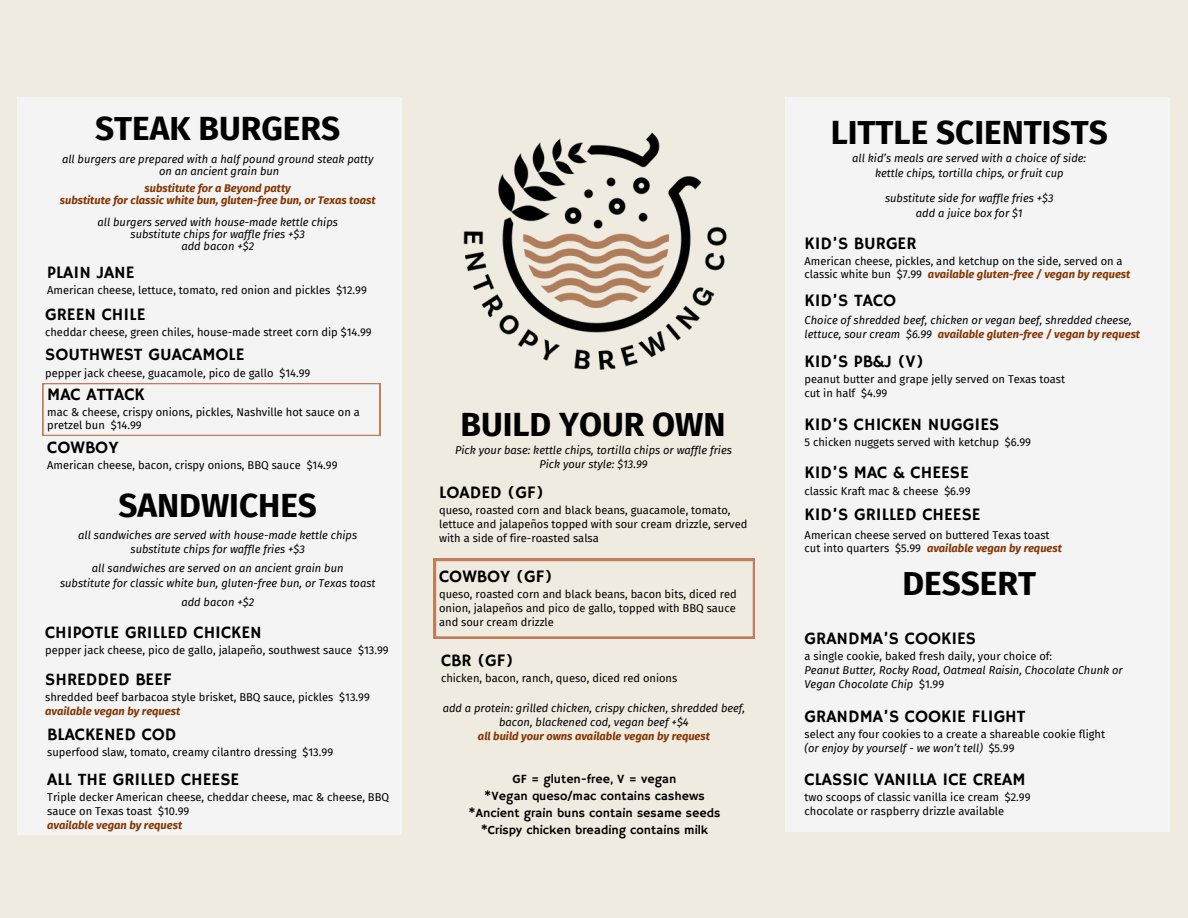
<style>
.page{position:relative;width:1188px;height:918px;background:#efebe1}
.page>*{position:absolute;margin:0;border:0;box-sizing:border-box;transform-origin:0 0}
.t1{font:700 33.3px "Fira Sans";color:#000}
.t2{font:17.4px "Hammersmith One";color:#000}
.t3{font:12.45px/17.2px "Hammersmith One";color:#000;text-align:center}
.t4{font:11.1px/14px "Fira Sans";color:#000}
.t5{font:italic 11.1px/14px "Fira Sans";color:#000}
.t6{font:italic 700 11.1px/12px "Fira Sans";color:#843703;text-align:center}
.s1{font-weight:700;color:#843703}
.s2{font-weight:400;font-style:normal;color:#000}
.s3{font-style:normal}
</style>
<div class="page">
<div style="left:18px;top:97px;width:384px;height:738px;background:#f4f4f4"></div>
<div style="left:785px;top:97px;width:385px;height:735px;background:#f4f4f4"></div>
<img style="left:463px;top:132px;width:264px;height:238px">
<svg style="left:43px;top:383px;width:337px;height:53px"></svg>
<svg style="left:434px;top:559px;width:321px;height:80px"></svg>
<h3 class="t1" style="left:95px;top:109px;width:246px">STEAK BURGERS</h3>
<p class="t5" style="left:62px;top:152px;width:313px">all burgers are prepared with a half pound ground steak patty</p>
<h3 class="t5" style="left:159px;top:164px;width:122px">on an ancient grain bun</h3>
<p class="t6" style="left:60px;top:182px;width:317px">substitute for a Beyond patty<br>substitute for classic white bun, gluten-free bun, or Texas toast</p>
<h3 class="t5" style="left:98px;top:215px;width:242px">all burgers served with house-made kettle chips</h3>
<p class="t5" style="left:131px;top:227px;width:176px">substitute chips for waffle fries +$3</p>
<h3 class="t5" style="left:181px;top:239px;width:74px">add bacon +$2</h3>
<p class="t4" style="left:47px;top:284px;width:321px">American cheese, lettuce, tomato, red onion and pickles $12.99</p>
<h3 class="t2" style="left:47px;top:263px;width:89px">PLAIN JANE</h3>
<h2 class="t2" style="left:45px;top:304px;width:102px">GREEN CHILE</h2>
<p class="t4" style="left:45px;top:325px;width:328px">cheddar cheese, green chiles, house-made street corn dip $14.99</p>
<p class="t2" style="left:45px;top:344px;width:201px">SOUTHWEST GUACAMOLE</p>
<p class="t4" style="left:45px;top:366px;width:267px">pepper jack cheese, guacamole, pico de gallo $14.99</p>
<p class="t2" style="left:47px;top:384px;width:99px">MAC ATTACK</p>
<p class="t4" style="left:47px;top:405px;width:314px">mac &amp; cheese, crispy onions, pickles, Nashville hot sauce on a pretzel bun $14.99</p>
<p class="t2" style="left:47px;top:437px;width:73px">COWBOY</p>
<p class="t4" style="left:47px;top:458px;width:292px">American cheese, bacon, crispy onions, BBQ sauce $14.99</p>
<p class="t1" style="left:118px;top:486px;width:200px">SANDWICHES</p>
<p class="t5" style="left:78px;top:528px;width:280px">all sandwiches are served with house-made kettle chips</p>
<p class="t5" style="left:131px;top:542px;width:176px">substitute chips for waffle fries +$3</p>
<h5 class="t5" style="left:92px;top:562px;width:253px">all sandwiches are served on an ancient grain bun</h5>
<h2 class="t5" style="left:60px;top:576px;width:317px">substitute for classic white bun, gluten-free bun, or Texas toast</h2>
<p class="t5" style="left:181px;top:595px;width:74px">add bacon +$2</p>
<p class="t4" style="left:45px;top:644px;width:345px">pepper jack cheese, pico de gallo, jalapeño, southwest sauce $13.99</p>
<p class="t2" style="left:45px;top:623px;width:218px">CHIPOTLE GRILLED CHICKEN</p>
<p class="t2" style="left:45px;top:669px;width:128px">SHREDDED BEEF</p>
<p class="t4" style="left:45px;top:690px;width:326px">shredded beef barbacoa style brisket, BBQ sauce, pickles $13.99</p>
<h3 class="t6" style="left:45px;top:705px;width:136px">available vegan by request</h3>
<p class="t2" style="left:47px;top:724px;width:131px">BLACKENED COD</p>
<h3 class="t4" style="left:47px;top:745px;width:287px">superfood slaw, tomato, creamy cilantro dressing $13.99</h3>
<p class="t2" style="left:47px;top:770px;width:194px">ALL THE GRILLED CHEESE</p>
<h3 class="t4" style="left:47px;top:791px;width:343px">Triple decker American cheese, cheddar cheese, mac &amp; cheese, BBQ sauce on Texas toast $10.99</h3>
<p class="t6" style="left:47px;top:819px;width:136px">available vegan by request</p>
<h1 class="t1" style="left:460px;top:405px;width:267px">BUILD YOUR OWN</h1>
<p class="t5" style="left:455px;top:443px;width:278px;text-align:center">Pick your base: kettle chips, tortilla chips or waffle fries<br>Pick your style: $13.99</p>
<p class="t2" style="left:439px;top:482px;width:106px">LOADED (GF)</p>
<h6 class="t4" style="left:439px;top:503px;width:310px">queso, roasted corn and black beans, guacamole, tomato, lettuce and jalapeños topped with sour cream drizzle, served with a side of fire-roasted salsa</h6>
<p class="t2" style="left:439px;top:566px;width:115px">COWBOY (GF)</p>
<p class="t4" style="left:439px;top:587px;width:299px;text-align:justify">queso, roasted corn and black beans, bacon bits, diced red onion, jalapeños and pico de gallo, topped with BBQ sauce and sour cream drizzle</p>
<h2 class="t2" style="left:441px;top:650px;width:74px">CBR (GF)</h2>
<p class="t4" style="left:441px;top:671px;width:238px">chicken, bacon, ranch, queso, diced red onions</p>
<h3 class="t5" style="left:443px;top:701px;width:304px">add a protein: grilled chicken, crispy chicken, shredded beef,</h3>
<p class="t5" style="left:499px;top:715px;width:191px">bacon, blackened cod, vegan beef +$4</p>
<p class="t6" style="left:478px;top:730px;width:234px">all build your owns available vegan by request</p>
<p class="t3" style="left:469px;top:771px;width:253px">GF = gluten-free, V = vegan<br>*Vegan queso/mac contains cashews *Ancient grain buns contain sesame seeds *Crispy chicken breading contains milk</p>
<p class="t1" style="left:831px;top:113px;width:279px">LITTLE SCIENTISTS</p>
<h3 class="t5" style="left:852px;top:152px;width:235px">all kid’s meals are served with a choice of side:</h3>
<p class="t5" style="left:875px;top:166px;width:190px">kettle chips, tortilla chips, or fruit cup</p>
<h3 class="t5" style="left:885px;top:192px;width:170px">substitute side for waffle fries +$3</h3>
<p class="t5" style="left:916px;top:206px;width:108px">add a juice box for $1</p>
<p class="t4" style="left:805px;top:254px;width:320px">American cheese, pickles, and ketchup on the side, served on a classic white bun $7.99</p>
<p class="t2" style="left:805px;top:234px;width:114px">KID’S BURGER</p>
<h3 class="t6" style="left:928px;top:269px;width:204px">available gluten-free / vegan by request</h3>
<h3 class="t2" style="left:805px;top:290px;width:93px">KID’S TACO</h3>
<p class="t5" style="left:805px;top:314px;width:337px">Choice of shredded beef, chicken or vegan beef, shredded cheese, lettuce, sour cream $6.99 <span class="s1">available gluten-free / vegan by request</span></p>
<h4 class="t2" style="left:805px;top:351px;width:121px">KID’S PB&amp;J (V)</h4>
<p class="t4" style="left:805px;top:372px;width:262px">peanut butter and grape jelly served on Texas toast</p>
<h1 class="t4" style="left:805px;top:386px;width:84px">cut in half $4.99</h1>
<h4 class="t2" style="left:805px;top:414px;width:196px">KID’S CHICKEN NUGGIES</h4>
<h3 class="t4" style="left:805px;top:435px;width:228px">5 chicken nuggets served with ketchup $6.99</h3>
<h4 class="t2" style="left:805px;top:463px;width:166px">KID’S MAC &amp; CHEESE</h4>
<h3 class="t4" style="left:805px;top:484px;width:167px">classic Kraft mac &amp; cheese $6.99</h3>
<p class="t2" style="left:805px;top:504px;width:177px">KID’S GRILLED CHEESE</p>
<h3 class="t4" style="left:805px;top:528px;width:246px">American cheese served on buttered Texas toast</h3>
<p class="t6" style="left:805px;top:543px;width:259px"><span class="s2">cut into quarters $5.99</span> available vegan by request</p>
<h3 class="t1" style="left:903px;top:564px;width:135px">DESSERT</h3>
<p class="t2" style="left:805px;top:629px;width:173px">GRANDMA’S COOKIES</p>
<p class="t4" style="left:805px;top:650px;width:249px">a single cookie, baked fresh daily, your choice of:</p>
<h3 class="t5" style="left:805px;top:664px;width:320px">Peanut Butter, Rocky Road, Oatmeal Raisin, Chocolate Chunk or<br>Vegan Chocolate Chip <span class="s3">$1.99</span></h3>
<h2 class="t2" style="left:805px;top:706px;width:223px">GRANDMA’S COOKIE FLIGHT</h2>
<h3 class="t4" style="left:805px;top:727px;width:302px">select any four cookies to a create a shareable cookie flight</h3>
<p class="t5" style="left:805px;top:741px;width:180px">(or enjoy by yourself - we won’t tell)</p>
<p class="t4" style="left:989px;top:741px;width:27px">$5.99</p>
<p class="t2" style="left:805px;top:769px;width:222px">CLASSIC VANILLA ICE CREAM</p>
<h3 class="t4" style="left:805px;top:790px;width:228px">two scoops of classic vanilla ice cream $2.99</h3>
<p class="t4" style="left:805px;top:804px;width:201px">chocolate or raspberry drizzle available</p>
</div>
